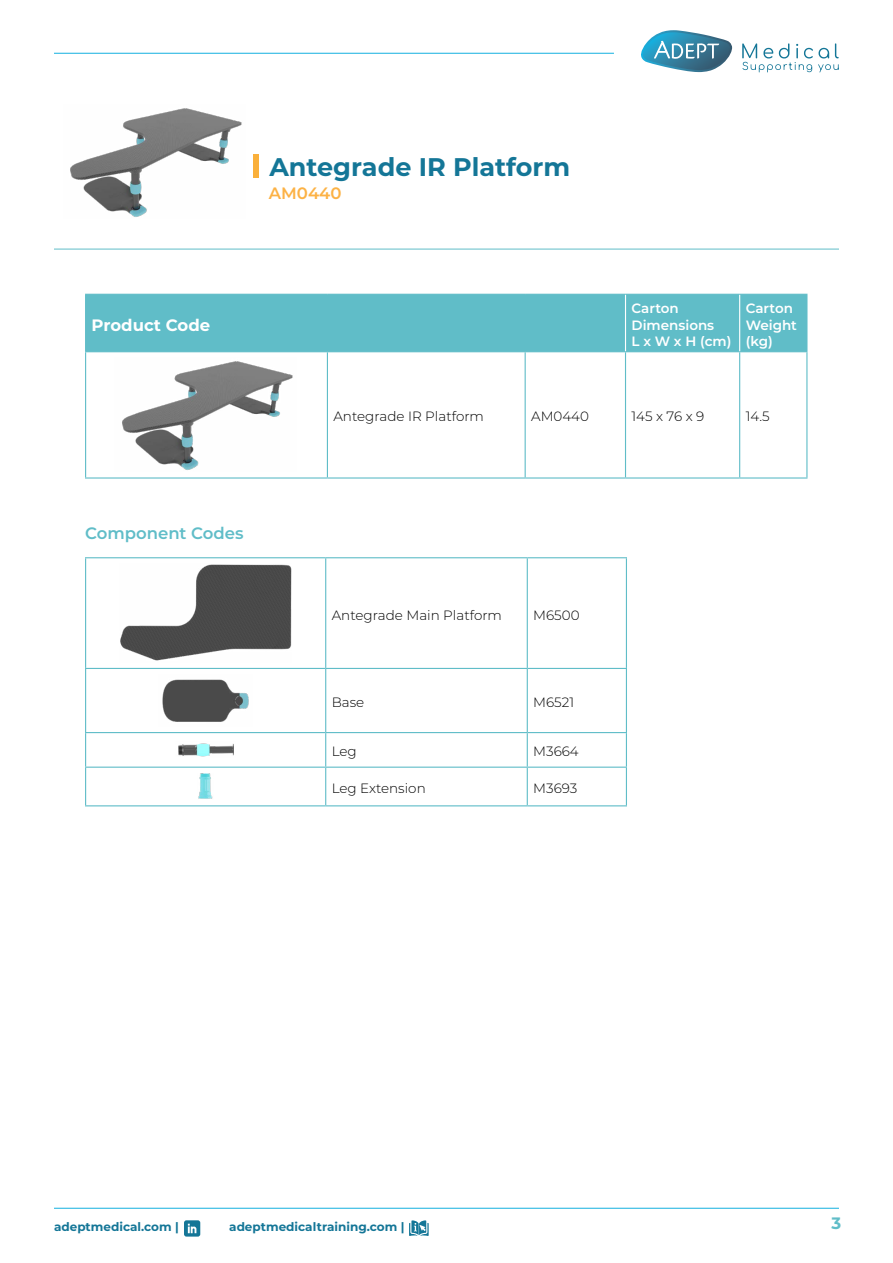
<style>
.page{position:relative;width:893px;height:1263px;background:#fff}
.page>*{position:absolute;margin:0;border:0;box-sizing:border-box;transform-origin:0 0}
.t1{font:700 25.5px "Montserrat";color:#147697}
.t2{font:600 16.5px "Montserrat";color:#60bdc8}
.t3{font:700 16.5px "Montserrat";color:#fff}
.t4{font:600 16.5px "Montserrat";color:#fcb245}
.t5{font:700 16.5px "Montserrat";color:#60bdc8}
.t6{font:300 13.5px "Montserrat";color:#000}
.t7{font:600 13.5px/16.2px "Montserrat";color:#fff}
.t8{font:700 12px "Montserrat";color:#147697}
</style>
<div class="page">
<svg style="left:184px;top:1220px;width:16px;height:16px"></svg>
<svg style="left:409px;top:1220px;width:20px;height:16px"></svg>
<hr style="left:85px;top:558px;width:1px;height:110px;background:#60bdc8">
<hr style="left:325px;top:558px;width:1px;height:110px;background:#60bdc8">
<hr style="left:527px;top:558px;width:1px;height:110px;background:#60bdc8">
<hr style="left:626px;top:558px;width:1px;height:110px;background:#60bdc8">
<hr style="left:85px;top:668px;width:241px;height:1px;background:#60bdc8">
<hr style="left:85px;top:669px;width:1px;height:63px;background:#60bdc8">
<hr style="left:326px;top:668px;width:201px;height:1px;background:#60bdc8">
<hr style="left:325px;top:669px;width:1px;height:63px;background:#60bdc8">
<hr style="left:527px;top:668px;width:100px;height:1px;background:#60bdc8">
<hr style="left:527px;top:669px;width:1px;height:63px;background:#60bdc8">
<hr style="left:626px;top:669px;width:1px;height:63px;background:#60bdc8">
<hr style="left:85px;top:732px;width:241px;height:1px;background:#60bdc8">
<hr style="left:85px;top:733px;width:1px;height:34px;background:#60bdc8">
<hr style="left:326px;top:732px;width:201px;height:1px;background:#60bdc8">
<hr style="left:325px;top:733px;width:1px;height:34px;background:#60bdc8">
<hr style="left:527px;top:732px;width:100px;height:1px;background:#60bdc8">
<hr style="left:527px;top:733px;width:1px;height:34px;background:#60bdc8">
<hr style="left:626px;top:733px;width:1px;height:34px;background:#60bdc8">
<hr style="left:85px;top:767px;width:241px;height:1px;background:#60bdc8">
<hr style="left:85px;top:768px;width:1px;height:37px;background:#60bdc8">
<hr style="left:326px;top:767px;width:201px;height:1px;background:#60bdc8">
<hr style="left:325px;top:768px;width:1px;height:37px;background:#60bdc8">
<hr style="left:527px;top:767px;width:100px;height:1px;background:#60bdc8">
<hr style="left:527px;top:768px;width:1px;height:37px;background:#60bdc8">
<hr style="left:626px;top:768px;width:1px;height:37px;background:#60bdc8">
<hr style="left:85px;top:805px;width:241px;height:1px;background:#60bdc8">
<hr style="left:326px;top:805px;width:201px;height:1px;background:#60bdc8">
<hr style="left:527px;top:805px;width:100px;height:1px;background:#60bdc8">
<hr style="left:85px;top:557px;width:241px;height:1px;background:#60bdc8">
<hr style="left:326px;top:557px;width:201px;height:1px;background:#60bdc8">
<hr style="left:527px;top:557px;width:100px;height:1px;background:#60bdc8">
<img style="left:120px;top:564px;width:172px;height:97px">
<img style="left:162px;top:679px;width:87px;height:43px">
<img style="left:178px;top:743px;width:56px;height:14px">
<img style="left:198px;top:773px;width:15px;height:26px">
<img style="left:70px;top:108px;width:172px;height:109px">
<hr style="left:54px;top:249px;width:785px;height:1px;background:#60bdc8">
<div style="left:253px;top:154px;width:6px;height:24px;background:#fab03b"></div>
<div style="left:86px;top:295px;width:720px;height:56px;background:#60bdc8"></div>
<hr style="left:85px;top:352px;width:1px;height:125px;background:#60bdc8">
<hr style="left:327px;top:352px;width:1px;height:125px;background:#60bdc8">
<hr style="left:525px;top:352px;width:1px;height:125px;background:#60bdc8">
<hr style="left:625px;top:352px;width:1px;height:125px;background:#60bdc8">
<hr style="left:739px;top:352px;width:1px;height:125px;background:#60bdc8">
<hr style="left:806px;top:352px;width:1px;height:125px;background:#60bdc8">
<hr style="left:85px;top:477px;width:242px;height:2px;background:#60bdc8">
<hr style="left:327px;top:477px;width:198px;height:2px;background:#60bdc8">
<hr style="left:525px;top:477px;width:100px;height:2px;background:#60bdc8">
<hr style="left:625px;top:477px;width:115px;height:2px;background:#60bdc8">
<hr style="left:740px;top:477px;width:67px;height:2px;background:#60bdc8">
<hr style="left:85px;top:294px;width:242px;height:1px;background:#60bdc8">
<hr style="left:85px;top:295px;width:1px;height:56px;background:#60bdc8">
<hr style="left:327px;top:294px;width:198px;height:1px;background:#60bdc8">
<hr style="left:525px;top:294px;width:100px;height:1px;background:#60bdc8">
<hr style="left:85px;top:351px;width:242px;height:1px;background:#60bdc8">
<hr style="left:327px;top:351px;width:198px;height:1px;background:#60bdc8">
<hr style="left:525px;top:351px;width:100px;height:1px;background:#60bdc8">
<hr style="left:625px;top:294px;width:115px;height:1px;background:#60bdc8">
<hr style="left:740px;top:294px;width:67px;height:1px;background:#60bdc8">
<hr style="left:806px;top:295px;width:1px;height:56px;background:#60bdc8">
<hr style="left:625px;top:351px;width:115px;height:1px;background:#60bdc8">
<hr style="left:740px;top:351px;width:67px;height:1px;background:#60bdc8">
<hr style="left:625px;top:295px;width:1px;height:56px;background:#fff">
<hr style="left:739px;top:295px;width:1px;height:56px;background:#fff">
<img style="left:122px;top:361px;width:171px;height:109px">
<hr style="left:54px;top:53px;width:560px;height:1px;background:#13b0e0">
<hr style="left:54px;top:1208px;width:785px;height:1px;background:#13b0e0">
<svg style="left:742px;top:43px;width:97px;height:29px"></svg>
<svg style="left:641px;top:30px;width:91px;height:42px"></svg>
<h1 class="t1" style="left:269px;top:149px;width:302px">Antegrade IR Platform</h1>
<p class="t4" style="left:269px;top:182px;width:74px">AM0440</p>
<p class="t3" style="left:92px;top:313px;width:120px">Product Code</p>
<p class="t2" style="left:85px;top:521px;width:160px">Component Codes</p>
<p class="t7" style="left:631px;top:300px;width:102px">Carton<br>Dimensions<br>L x W x H (cm)</p>
<p class="t7" style="left:746px;top:300px;width:53px">Carton<br>Weight (kg)</p>
<p class="t6" style="left:333px;top:407px;width:152px">Antegrade IR Platform</p>
<p class="t6" style="left:531px;top:407px;width:59px">AM0440</p>
<p class="t6" style="left:631px;top:407px;width:74px">145 x 76 x 9</p>
<p class="t6" style="left:746px;top:407px;width:26px">14.5</p>
<p class="t6" style="left:332px;top:606px;width:172px">Antegrade Main Platform</p>
<p class="t6" style="left:533px;top:606px;width:48px">M6500</p>
<p class="t6" style="left:332px;top:693px;width:34px">Base</p>
<p class="t6" style="left:533px;top:693px;width:42px">M6521</p>
<p class="t6" style="left:332px;top:742px;width:27px">Leg</p>
<p class="t6" style="left:533px;top:742px;width:47px">M3664</p>
<p class="t6" style="left:332px;top:779px;width:96px">Leg Extension</p>
<p class="t6" style="left:533px;top:779px;width:46px">M3693</p>
<p class="t8" style="left:54px;top:1218px;width:126px">adeptmedical.com |</p>
<p class="t8" style="left:229px;top:1218px;width:177px">adeptmedicaltraining.com |</p>
<p class="t5" style="left:832px;top:1211px;width:11px">3</p>
</div>
